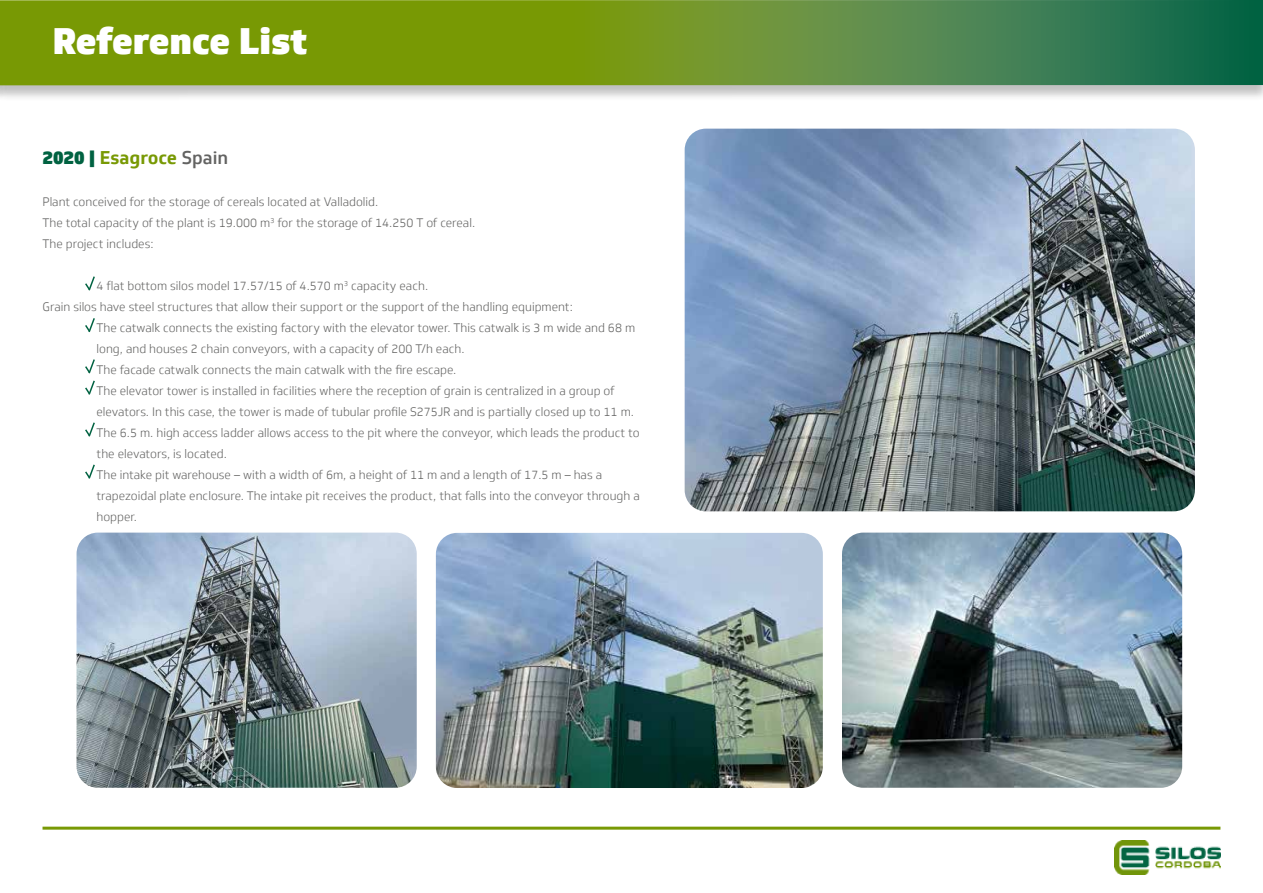
<style>
.page{position:relative;width:1263px;height:893px;background:#fff}
.page>*{position:absolute;margin:0;border:0;box-sizing:border-box;transform-origin:0 0}
.t1{font:900 36px "Soleto";letter-spacing:-.01em;color:#fff}
.t2{font:700 18px "Soleto";color:#789904}
.t3{font:300 12px/21px "Soleto";color:#636362}
.s1{font-weight:900;color:#006241}
.s2{font-weight:500;color:#636362}
</style>
<div class="page">
<div style="left:0;top:0;width:1263px;height:102px;background:#000;opacity:.25"></div>
<svg style="left:0;top:0;width:1263px;height:85px;background:#618e26"></svg>
<img style="left:1114px;top:841px;width:106px;height:34px">
<hr style="left:43px;top:827px;width:1177px;height:3px;background:#789904">
<svg style="left:85px;top:422px;width:10px;height:15px"></svg>
<svg style="left:85px;top:276px;width:10px;height:15px"></svg>
<img style="left:77px;top:533px;width:340px;height:255px">
<img style="left:436px;top:533px;width:387px;height:255px">
<img style="left:842px;top:533px;width:340px;height:255px">
<img style="left:685px;top:129px;width:510px;height:382px">
<svg style="left:85px;top:318px;width:10px;height:15px"></svg>
<svg style="left:85px;top:359px;width:10px;height:36px"></svg>
<svg style="left:85px;top:464px;width:10px;height:15px"></svg>
<h1 class="t1" style="left:53px;top:18px;width:256px">Reference List</h1>
<h2 class="t2" style="left:43px;top:146px;width:187px"><span class="s1">2020 |</span> Esagroce <span class="s2">Spain</span></h2>
<p class="t3" style="left:43px;top:191px;width:434px">Plant conceived for the storage of cereals located at Valladolid.<br>The total capacity of the plant is 19.000 m<sup>3</sup> for the storage of 14.250 T of cereal.<br>The project includes:</p>
<p class="t3" style="left:97px;top:275px;width:333px">4 flat bottom silos model 17.57/15 of 4.570 m<sup>3</sup> capacity each.</p>
<p class="t3" style="left:43px;top:296px;width:532px">Grain silos have steel structures that allow their support or the support of the handling equipment:</p>
<p class="t3" style="left:97px;top:317px;width:540px">The catwalk connects the existing factory with the elevator tower. This catwalk is 3 m wide and 68 m</p>
<p class="t3" style="left:97px;top:338px;width:370px">long, and houses 2 chain conveyors, with a capacity of 200 T/h each.</p>
<p class="t3" style="left:97px;top:359px;width:361px">The facade catwalk connects the main catwalk with the fire escape.</p>
<p class="t3" style="left:97px;top:380px;width:519px">The elevator tower is installed in facilities where the reception of grain is centralized in a group of</p>
<p class="t3" style="left:97px;top:401px;width:539px">elevators. In this case, the tower is made of tubular profile S275JR and is partially closed up to 11 m.</p>
<p class="t3" style="left:97px;top:422px;width:545px">The 6.5 m. high access ladder allows access to the pit where the conveyor, which leads the product to</p>
<p class="t3" style="left:97px;top:443px;width:132px">the elevators, is located.</p>
<p class="t3" style="left:97px;top:464px;width:507px">The intake pit warehouse – with a width of 6m, a height of 11 m and a length of 17.5 m – has a</p>
<p class="t3" style="left:97px;top:485px;width:545px">trapezoidal plate enclosure. The intake pit receives the product, that falls into the conveyor through a</p>
<p class="t3" style="left:97px;top:506px;width:42px">hopper.</p>
</div>
